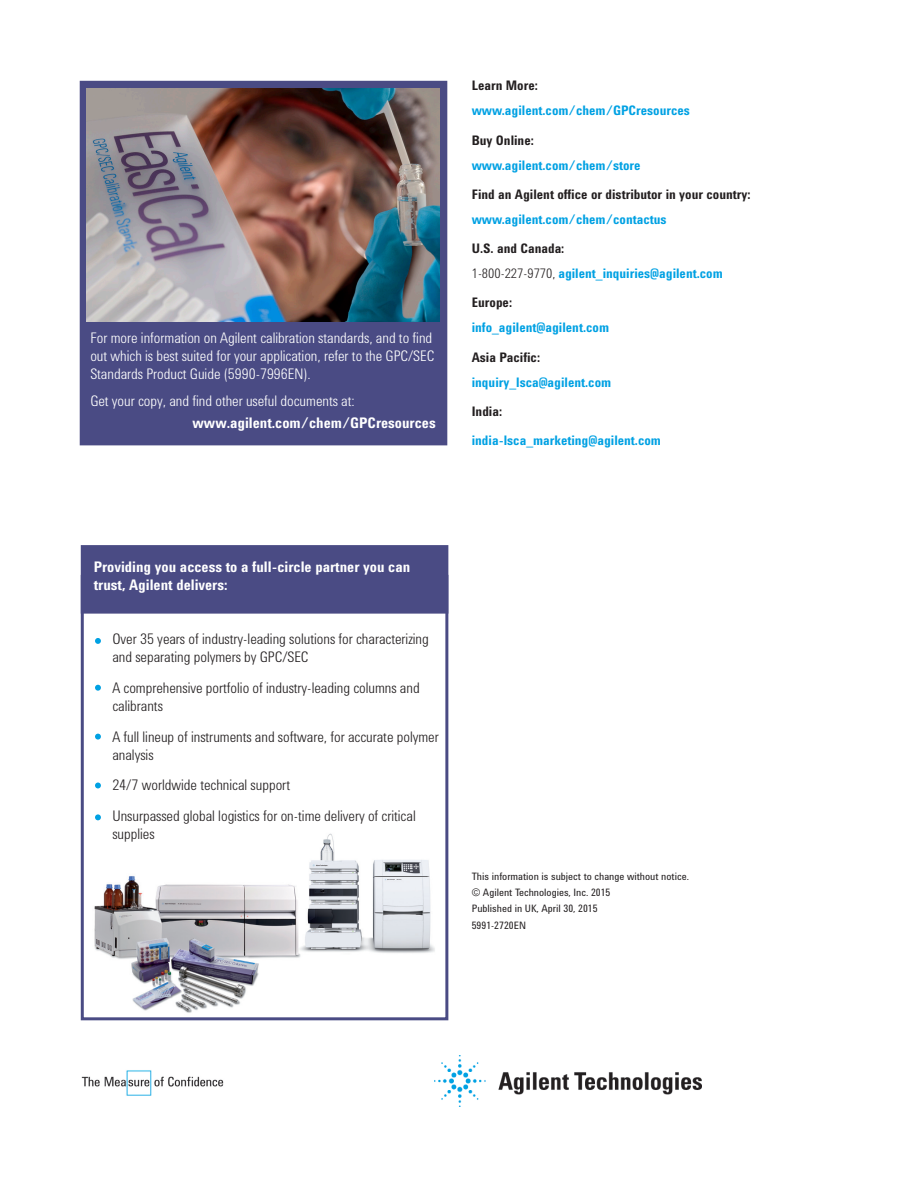
<style>
.page{position:relative;width:918px;height:1188px;background:#fff}
.page>*{position:absolute;margin:0;border:0;box-sizing:border-box;transform-origin:0 0}
.AN_Header_-_Section{font:300 15px/18px "Agilent Condensed CFF";color:#231f20}
.AN_Header_-_Section-2{font:300 15px/18px "Agilent Condensed CFF";color:#fff}
.AN_Header_-_Section-3{font:700 15px/18px "Agilent Condensed CFF";color:#fff}
.AN_URL{font:700 13.5px "Agilent Condensed CFF";color:#00a1e3}
.AN_Body_Text{font:700 13.5px "Agilent Condensed CFF";color:#231f20}
.AN_URL-2{font:700 13.5px "Agilent Condensed CFF";color:#231f20}
.t1{font:10.5px "Agilent Condensed CFF";color:#231f20}
.s1{font-weight:300;color:#231f20}
</style>
<div class="page">
<img style="left:434px;top:1056px;width:267px;height:51px">
<div style="left:80px;top:81px;width:367px;height:364px;background:#4a4b84"></div>
<img style="left:81px;top:1070px;width:143px;height:26px">
<img style="left:86px;top:88px;width:353px;height:234px">
<div style="left:81px;top:575px;width:367px;height:445px;border:3px solid #4a4b84"></div>
<img style="left:92px;top:833px;width:346px;height:184px">
<div style="left:81px;top:545px;width:367px;height:69px;background:#4a4b84;border:3px solid #4a4b84"></div>
<svg style="left:95px;top:638px;width:6px;height:6px"></svg>
<svg style="left:95px;top:685px;width:6px;height:6px"></svg>
<svg style="left:95px;top:734px;width:6px;height:6px"></svg>
<svg style="left:95px;top:783px;width:6px;height:5px"></svg>
<svg style="left:95px;top:814px;width:6px;height:6px"></svg>
<p class="AN_Header_-_Section-2" style="left:90px;top:328px;width:345px">For more information on Agilent calibration standards, and to find out which is best suited for your application, refer to the GPC/SEC<br>Standards Product Guide (5990-7996EN).</p>
<p class="AN_Header_-_Section-2" style="left:90px;top:390px;width:266px">Get your copy, and find other useful documents at:</p>
<p class="AN_Header_-_Section-3" style="left:193px;top:413px;width:245px">www.agilent.com/chem/GPCresources</p>
<p class="AN_Body_Text" style="left:472px;top:75px;width:68px">Learn More:</p>
<p class="AN_URL" style="left:472px;top:100px;width:220px">www.agilent.com/chem/GPCresources</p>
<p class="AN_Body_Text" style="left:472px;top:130px;width:64px">Buy Online:</p>
<p class="AN_URL" style="left:472px;top:155px;width:170px">www.agilent.com/chem/store</p>
<p class="AN_Body_Text" style="left:472px;top:184px;width:280px">Find an Agilent office or distributor in your country:</p>
<p class="AN_URL" style="left:472px;top:209px;width:196px">www.agilent.com/chem/contactus</p>
<p class="AN_Body_Text" style="left:472px;top:238px;width:94px">U.S. and Canada:</p>
<p class="AN_URL" style="left:472px;top:263px;width:253px"><span class="s1">1-800-227-9770,</span> agilent_inquiries@agilent.com</p>
<p class="AN_Body_Text" style="left:472px;top:292px;width:42px">Europe:</p>
<p class="AN_URL" style="left:472px;top:317px;width:139px">info_agilent@agilent.com</p>
<p class="AN_Body_Text" style="left:472px;top:347px;width:70px">Asia Pacific:</p>
<p class="AN_URL" style="left:472px;top:372px;width:141px">inquiry_lsca@agilent.com</p>
<p class="AN_URL-2" style="left:472px;top:401px;width:32px">India:</p>
<p class="AN_URL" style="left:472px;top:430px;width:191px">india-lsca_marketing@agilent.com</p>
<p class="AN_Header_-_Section-3" style="left:94px;top:557px;width:318px">Providing you access to a full-circle partner you can trust, Agilent delivers:</p>
<p class="AN_Header_-_Section" style="left:112px;top:629px;width:318px">Over 35 years of industry-leading solutions for characterizing and separating polymers by GPC/SEC</p>
<p class="AN_Header_-_Section" style="left:112px;top:678px;width:309px">A comprehensive portfolio of industry-leading columns and calibrants</p>
<p class="AN_Header_-_Section" style="left:112px;top:726px;width:328px">A full lineup of instruments and software, for accurate polymer analysis</p>
<p class="AN_Header_-_Section" style="left:112px;top:775px;width:179px">24/7 worldwide technical support</p>
<p class="AN_Header_-_Section" style="left:112px;top:806px;width:305px">Unsurpassed global logistics for on-time delivery of critical supplies</p>
<p class="t1" style="left:472px;top:868px;width:219px">This information is subject to change without notice.</p>
<p class="t1" style="left:472px;top:885px;width:140px">© Agilent Technologies, Inc. 2015</p>
<p class="t1" style="left:472px;top:901px;width:127px">Published in UK, April 30, 2015</p>
<p class="t1" style="left:472px;top:917px;width:56px">5991-2720EN</p>
</div>
